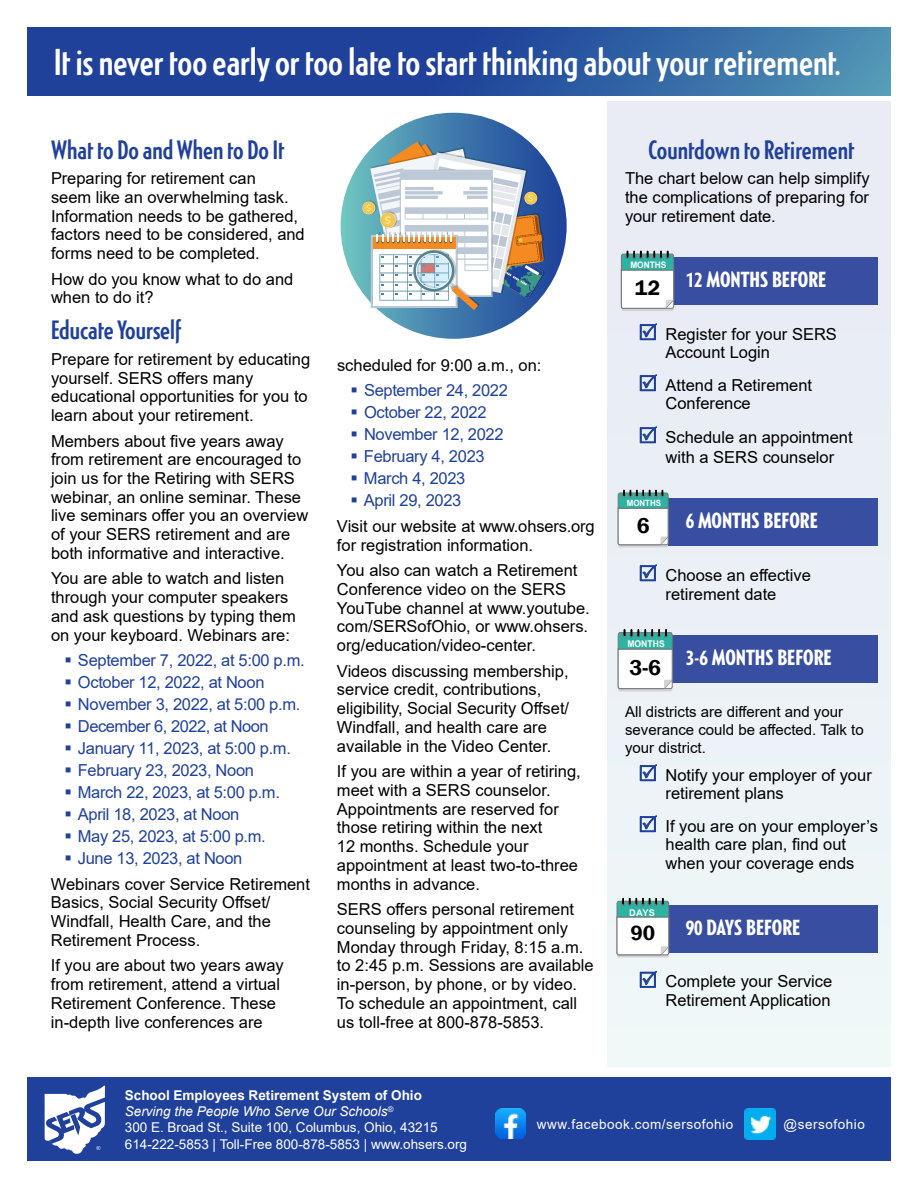
<style>
.page{position:relative;width:918px;height:1188px;background:#fff}
.page>*{position:absolute;margin:0;border:0;box-sizing:border-box;transform-origin:0 0}
.t1{font:500 36px "Generica Condensed Std";color:#fff}
.t2{font:500 25.5px "Generica Condensed Std";color:#20419b}
.t3{font:600 22.05px "Franklin Gothic";color:#000}
.t4{font:600 21.3px "Franklin Gothic";color:#000}
.t5{font:600 21.15px "Franklin Gothic";color:#000}
.t6{font:700 21px "Generica Condensed Std";color:#fff}
.t7{font:16.5px/18.8px "Arial";color:#000}
.t8{font:16.5px/22px "Arial";letter-spacing:-.02em;color:#20419b}
.t9{font:15px/18px "Arial";color:#000}
.t10{font:13.5px/16.2px "Arial";color:#fff}
.t11{font:13.5px "Arial";letter-spacing:.04em;color:#fff}
.t12{font:700 9.3px "Arial";color:#fff;scale:.93 1}
.t13{font:700 9.3px "Arial";color:#fff}
.t14{font:700 9px "Arial";color:#fff;scale:.93 1}
.t15{font:700 8.55px "Arial";color:#fff;scale:.93 1}
.s1{font-weight:700}
.s2{font-style:italic}
</style>
<div class="page">
<div style="left:27px;top:1078px;width:864px;height:83px;background:#20419b"></div>
<svg style="left:45px;top:1085px;width:60px;height:69px"></svg>
<img style="left:495px;top:1109px;width:31px;height:30px">
<img style="left:745px;top:1109px;width:30px;height:30px">
<div style="left:608px;top:102px;width:283px;height:965px;background:#ebf0f6"></div>
<svg style="left:27px;top:27px;width:864px;height:68px;background:#2b55a0"></svg>
<svg style="left:341px;top:113px;width:226px;height:226px;background:#4581ad"></svg>
<svg style="left:362px;top:201px;width:13px;height:13px"></svg>
<div style="left:363px;top:202px;width:11px;height:12px;background:#f1c553;border-radius:50%"></div>
<div style="left:364px;top:203px;width:10px;height:10px;background:#f5c953;border-radius:50%"></div>
<svg style="left:366px;top:142px;width:179px;height:168px"></svg>
<div style="left:625px;top:257px;width:253px;height:48px;background:#374ea1"></div>
<div style="left:625px;top:498px;width:253px;height:48px;background:#374ea1"></div>
<div style="left:625px;top:635px;width:253px;height:48px;background:#374ea1"></div>
<div style="left:625px;top:905px;width:253px;height:48px;background:#374ea1"></div>
<svg style="left:621px;top:251px;width:54px;height:60px;background:#b9d5d4"></svg>
<svg style="left:617px;top:490px;width:52px;height:57px;background:#bad6d3"></svg>
<svg style="left:617px;top:629px;width:56px;height:62px;background:#bad7d4"></svg>
<svg style="left:616px;top:898px;width:54px;height:60px;background:#bad6d3"></svg>
<h1 class="t1" style="left:54px;top:43px;width:788px">It is never too early or too late to start thinking about your retirement.</h1>
<h2 class="t2" style="left:51px;top:135px;width:235px">What to Do and When to Do It</h2>
<p class="t7" style="left:51px;top:169px;width:255px">Preparing for retirement can<br>seem like an overwhelming task.<br>Information needs to be gathered, factors need to be considered, and forms need to be completed.</p>
<p class="t7" style="left:51px;top:269px;width:244px">How do you know what to do and when to do it?</p>
<h2 class="t2" style="left:51px;top:316px;width:132px">Educate Yourself</h2>
<p class="t7" style="left:51px;top:350px;width:261px">Prepare for retirement by educating yourself. SERS offers many educational opportunities for you to learn about your retirement.</p>
<p class="t7" style="left:51px;top:431px;width:259px">Members about five years away from retirement are encouraged to join us for the Retiring with SERS webinar, an online seminar. These live seminars offer you an overview of your SERS retirement and are both informative and interactive.</p>
<p class="t7" style="left:51px;top:569px;width:246px">You are able to watch and listen through your computer speakers and ask questions by typing them on your keyboard. Webinars are:</p>
<p class="t8" style="left:78px;top:649px;width:228px">September 7, 2022, at 5:00 p.m.<br>October 12, 2022, at Noon<br>November 3, 2022, at 5:00 p.m.<br>December 6, 2022, at Noon<br>January 11, 2023, at 5:00 p.m.<br>February 23, 2023, Noon<br>March 22, 2023, at 5:00 p.m.<br>April 18, 2023, at Noon<br>May 25, 2023, at 5:00 p.m.<br>June 13, 2023, at Noon</p>
<p class="t7" style="left:51px;top:874px;width:261px">Webinars cover Service Retirement<br>Basics, Social Security Offset/<br>Windfall, Health Care, and the<br>Retirement Process.</p>
<p class="t7" style="left:51px;top:956px;width:234px">If you are about two years away from retirement, attend a virtual<br>Retirement Conference. These in-depth live conferences are</p>
<p class="t7" style="left:337px;top:356px;width:206px">scheduled for 9:00 a.m., on:</p>
<p class="t8" style="left:364px;top:380px;width:145px">September 24, 2022<br>October 22, 2022<br>November 12, 2022<br>February 4, 2023<br>March 4, 2023<br>April 29, 2023</p>
<p class="t7" style="left:337px;top:517px;width:259px">Visit our website at www.ohsers.org for registration information.</p>
<p class="t7" style="left:337px;top:561px;width:254px">You also can watch a Retirement<br>Conference video on the SERS<br>YouTube channel at www.youtube. com/SERSofOhio, or www.ohsers. org/education/video-center.</p>
<p class="t7" style="left:337px;top:661px;width:234px">Videos discussing membership, service credit, contributions, eligibility, Social Security Offset/<br>Windfall, and health care are available in the Video Center.</p>
<p class="t7" style="left:337px;top:762px;width:245px">If you are within a year of retiring, meet with a SERS counselor.<br>Appointments are reserved for those retiring within the next<br>12 months. Schedule your appointment at least two-to-three months in advance.</p>
<p class="t7" style="left:337px;top:900px;width:258px">SERS offers personal retirement counseling by appointment only<br>Monday through Friday, 8:15 a.m. to 2:45 p.m. Sessions are available in-person, by phone, or by video.<br>To schedule an appointment, call us toll-free at 800-878-5853.</p>
<h2 class="t2" style="left:649px;top:135px;width:207px">Countdown to Retirement</h2>
<p class="t7" style="left:625px;top:169px;width:246px;text-align:justify">The chart below can help simplify the complications of preparing for your retirement date.</p>
<p class="t14" style="left:630px;top:258px;width:40px">MONTHS</p>
<p class="t4" style="left:635px;top:275px;width:27px">12</p>
<p class="t6" style="left:686px;top:268px;width:142px">12 MONTHS BEFORE</p>
<p class="t7" style="left:666px;top:324px;width:173px">Register for your SERS<br>Account Login</p>
<p class="t7" style="left:666px;top:375px;width:148px">Attend a Retirement<br>Conference</p>
<p class="t7" style="left:666px;top:427px;width:189px;line-height:19.8px">Schedule an appointment with a SERS counselor</p>
<p class="t15" style="left:627px;top:497px;width:39px">MONTHS</p>
<h3 class="t3" style="left:637px;top:513px;width:14px">6</h3>
<p class="t6" style="left:686px;top:509px;width:134px">6 MONTHS BEFORE</p>
<p class="t7" style="left:666px;top:566px;width:147px">Choose an effective retirement date</p>
<p class="t12" style="left:627px;top:637px;width:42px">MONTHS</p>
<h3 class="t3" style="left:629px;top:654px;width:33px">3-6</h3>
<p class="t6" style="left:686px;top:646px;width:147px">3-6 MONTHS BEFORE</p>
<p class="t9" style="left:625px;top:703px;width:240px">All districts are different and your severance could be affected. Talk to your district.</p>
<p class="t7" style="left:666px;top:765px;width:208px">Notify your employer of your retirement plans</p>
<p class="t7" style="left:666px;top:816px;width:214px">If you are on your employer’s health care plan, find out when your coverage ends</p>
<p class="t13" style="left:629px;top:906px;width:27px">DAYS</p>
<p class="t5" style="left:631px;top:920px;width:26px">90</p>
<p class="t6" style="left:686px;top:916px;width:116px">90 DAYS BEFORE</p>
<p class="t7" style="left:666px;top:972px;width:168px">Complete your Service<br>Retirement Application</p>
<p class="t10" style="left:125px;top:1087px;width:344px"><span class="s1">School Employees Retirement System of Ohio </span><span class="s2">Serving the People Who Serve Our Schools</span><sup>®<br></sup>300 E. Broad St., Suite 100, Columbus, Ohio, 43215<br>614-222-5853 | Toll-Free 800-878-5853 | www.ohsers.org</p>
<p class="t11" style="left:537px;top:1115px;width:198px">www.facebook.com/sersofohio</p>
<p class="t11" style="left:784px;top:1115px;width:83px">@sersofohio</p>
</div>
